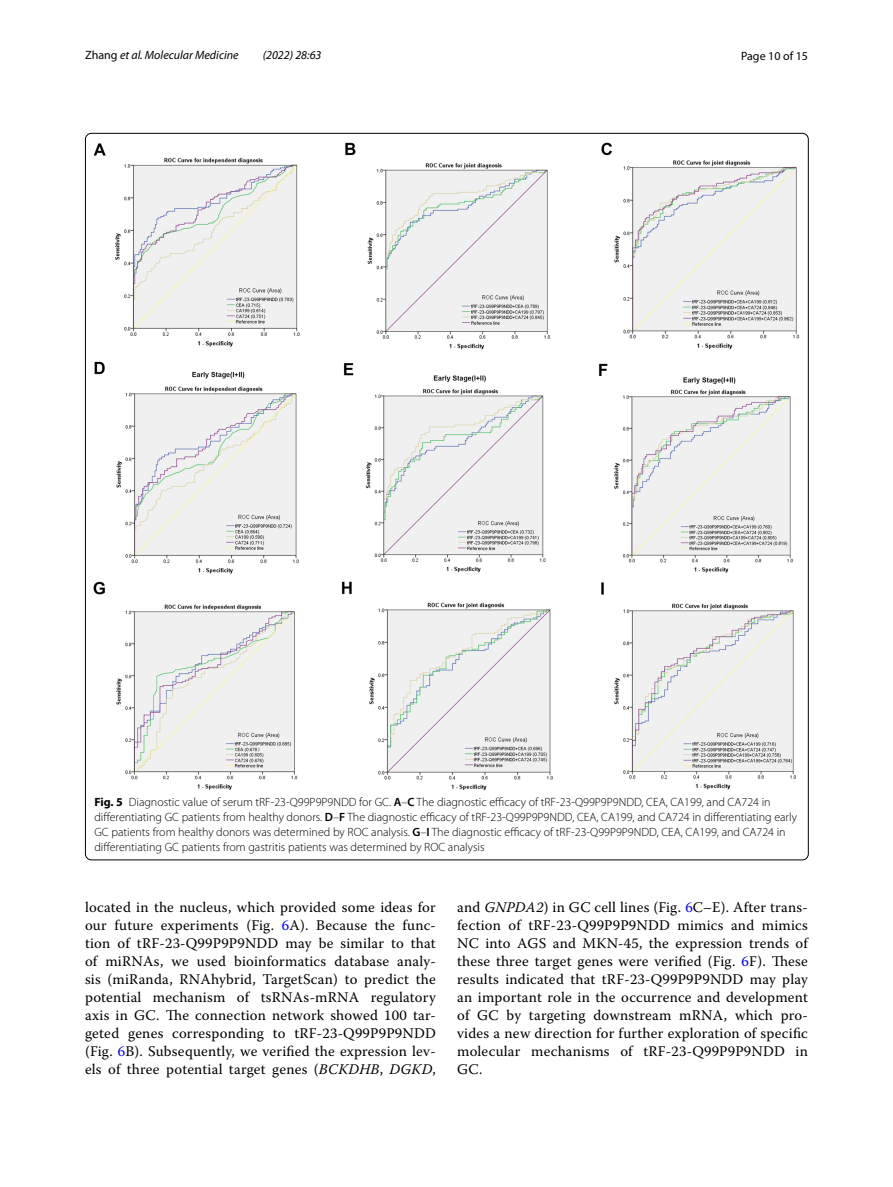
<style>
.page{position:relative;width:893px;height:1187px;background:#fff}
.page>*{position:absolute;margin:0;border:0;box-sizing:border-box;transform-origin:0 0}
.t1{font:14.7px/18px "Warnock Pro";letter-spacing:.015em;color:#000;text-align:justify}
.t2{font:300 12px/15px "Myriad Pro";color:#000}
.t3{font:italic 12px "Myriad Pro";color:#000}
.t4{font:12px "Myriad Pro";color:#000}
.s1{font-style:normal}
.s2{font-weight:700}
.s3{font-weight:600}
.s4{color:#00f}
.s5{font-style:italic}
</style>
<div class="page">
<img style="left:94px;top:142px;width:706px;height:648px">
<p class="t3" style="left:85px;top:48px;width:155px"><span class="s1">Zhang</span> et al. Molecular Medicine</p>
<p class="t3" style="left:263px;top:48px;width:60px">(2022) 28:63</p>
<p class="t4" style="left:741px;top:48px;width:68px">Page 10 of 15</p>
<p class="t2" style="left:94px;top:794px;width:704px"><span class="s2">Fig. 5</span> Diagnostic value of serum tRF-23-Q99P9P9NDD for GC. <span class="s3">A</span>–<span class="s3">C</span> The diagnostic efficacy of tRF-23-Q99P9P9NDD, CEA, CA199, and CA724 in differentiating GC patients from healthy donors. <span class="s3">D</span>–<span class="s3">F</span> The diagnostic efficacy of tRF-23-Q99P9P9NDD, CEA, CA199, and CA724 in differentiating early GC patients from healthy donors was determined by ROC analysis. <span class="s3">G</span>–<span class="s3">I</span> The diagnostic efficacy of tRF-23-Q99P9P9NDD, CEA, CA199, and CA724 in differentiating GC patients from gastritis patients was determined by ROC analysis</p>
<p class="t1" style="left:85px;top:897px;width:352px">located in the nucleus, which provided some ideas for our future experiments (Fig. <span class="s4">6</span>A). Because the func&shy;tion of tRF-23-Q99P9P9NDD may be similar to that of miRNAs, we used bioinformatics database analy&shy;sis (miRanda, RNAhybrid, TargetScan) to predict the potential mechanism of tsRNAs-mRNA regulatory axis in GC. The connection network showed 100 tar&shy;geted genes corresponding to tRF-23-Q99P9P9NDD (Fig. <span class="s4">6</span>B). Subsequently, we verified the expression lev&shy;els of three potential target genes (<span class="s5">BCKDHB</span>, <span class="s5">DGKD</span>,</p>
<p class="t1" style="left:457px;top:897px;width:352px">and <span class="s5">GNPDA2</span>) in GC cell lines (Fig. <span class="s4">6</span>C–E). After trans&shy;fection of tRF-23-Q99P9P9NDD mimics and mimics NC into AGS and MKN-45, the expression trends of these three target genes were verified (Fig. <span class="s4">6</span>F). These results indicated that tRF-23-Q99P9P9NDD may play an important role in the occurrence and development of GC by targeting downstream mRNA, which pro&shy;vides a new direction for further exploration of specific molecular mechanisms of tRF-23-Q99P9P9NDD in GC.</p>
</div>
